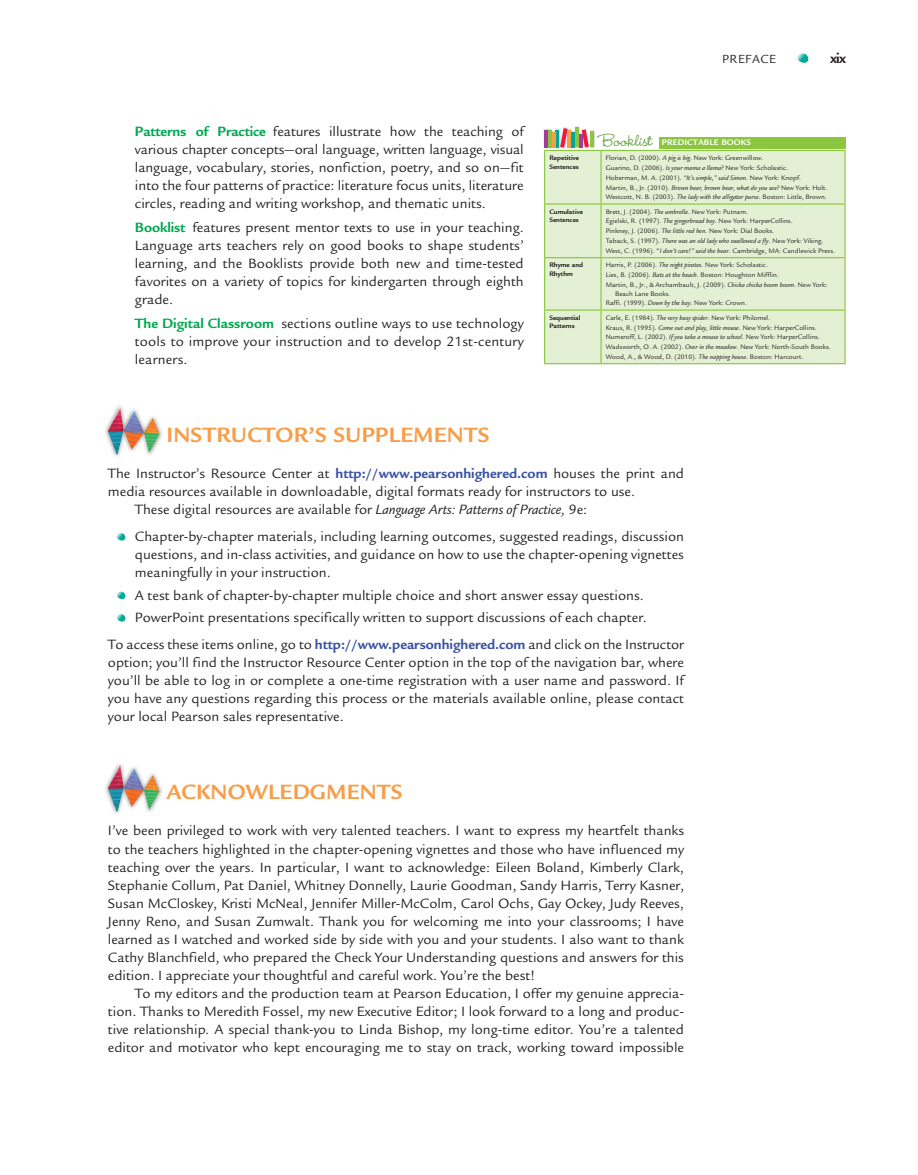
<style>
.page{position:relative;width:918px;height:1175px;background:#fff}
.page>*{position:absolute;margin:0;border:0;box-sizing:border-box;transform-origin:0 0}
.t1{font:700 22.5px "Legacy Sans Std";letter-spacing:.01em;color:#f89d48}
.t2{font:500 21.15px "Wendy LP Std";color:#5b9f37}
.t3{font:700 15px "Legacy Sans Std";color:#231f20}
.t4{font:14.7px/18px "Legacy Sans Std";color:#231f20;text-align:justify}
.t5{font:12.75px "Legacy Sans Std";color:#231f20}
.t6{font:700 8.7px "Legacy Sans Std";letter-spacing:.01em;color:#fff}
.t7{font:7.05px/9.8px "Legacy Sans Std";color:#231f20}
.t8{font:700 7.05px/8.7px "Legacy Sans Std";color:#231f20}
.s1{font-weight:700;color:#00a84e}
.s2{font-style:italic}
.s3{font-weight:700;color:#3a53a3}
</style>
<div class="page">
<svg style="left:797px;top:53px;width:12px;height:10px"></svg>
<svg style="left:117px;top:533px;width:9px;height:8px"></svg>
<svg style="left:117px;top:591px;width:9px;height:8px"></svg>
<svg style="left:117px;top:614px;width:9px;height:8px"></svg>
<div style="left:140px;top:414px;width:24px;height:43px;background:#231f20;opacity:.5"></div>
<img style="left:148px;top:418px;width:11px;height:35px">
<div style="left:104px;top:403px;width:24px;height:56px;background:#231f20;opacity:.5"></div>
<img style="left:108px;top:407px;width:16px;height:48px">
<div style="left:119px;top:407px;width:29px;height:47px;background:#231f20;opacity:.5"></div>
<img style="left:124px;top:411px;width:20px;height:38px">
<div style="left:140px;top:771px;width:24px;height:43px;background:#231f20;opacity:.5"></div>
<img style="left:148px;top:775px;width:11px;height:35px">
<div style="left:104px;top:760px;width:24px;height:56px;background:#231f20;opacity:.5"></div>
<img style="left:108px;top:764px;width:16px;height:48px">
<div style="left:119px;top:764px;width:29px;height:47px;background:#231f20;opacity:.5"></div>
<img style="left:124px;top:768px;width:20px;height:38px">
<div style="left:659px;top:137px;width:187px;height:11px;background:#8bc63e"></div>
<div style="left:543px;top:126px;width:53px;height:23px;background:#231f20;opacity:.3"></div>
<svg style="left:555px;top:130px;width:4px;height:17px"></svg>
<svg style="left:560px;top:128px;width:8px;height:20px"></svg>
<hr style="left:571px;top:132px;width:4px;height:15px;background:#00a895">
<hr style="left:567px;top:130px;width:4px;height:17px;background:#f89d48">
<hr style="left:590px;top:131px;width:4px;height:16px;background:#8bc63e">
<svg style="left:579px;top:129px;width:10px;height:18px"></svg>
<hr style="left:544px;top:130px;width:4px;height:17px;background:#a13d96">
<hr style="left:548px;top:130px;width:4px;height:17px;background:#8bc63e">
<hr style="left:575px;top:128px;width:4px;height:19px;background:#8bc63e">
<hr style="left:552px;top:132px;width:3px;height:15px;background:#f89d48">
<div style="left:545px;top:151px;width:299px;height:212px;background:#e4f0d4"></div>
<hr style="left:544px;top:150px;width:57px;height:1px;background:#8bc63e">
<hr style="left:544px;top:151px;width:1px;height:52px;background:#8bc63e">
<hr style="left:601px;top:150px;width:245px;height:1px;background:#8bc63e">
<hr style="left:600px;top:151px;width:2px;height:52px;background:#8bc63e">
<hr style="left:844px;top:151px;width:2px;height:52px;background:#8bc63e">
<hr style="left:544px;top:203px;width:57px;height:2px;background:#8bc63e">
<hr style="left:544px;top:205px;width:1px;height:52px;background:#8bc63e">
<hr style="left:601px;top:203px;width:245px;height:2px;background:#8bc63e">
<hr style="left:600px;top:205px;width:2px;height:52px;background:#8bc63e">
<hr style="left:844px;top:205px;width:2px;height:52px;background:#8bc63e">
<hr style="left:544px;top:257px;width:57px;height:1px;background:#8bc63e">
<hr style="left:544px;top:258px;width:1px;height:51px;background:#8bc63e">
<hr style="left:601px;top:257px;width:245px;height:1px;background:#8bc63e">
<hr style="left:600px;top:258px;width:2px;height:51px;background:#8bc63e">
<hr style="left:844px;top:258px;width:2px;height:51px;background:#8bc63e">
<hr style="left:544px;top:309px;width:57px;height:2px;background:#8bc63e">
<hr style="left:544px;top:311px;width:1px;height:52px;background:#8bc63e">
<hr style="left:601px;top:309px;width:245px;height:2px;background:#8bc63e">
<hr style="left:600px;top:311px;width:2px;height:52px;background:#8bc63e">
<hr style="left:844px;top:311px;width:2px;height:52px;background:#8bc63e">
<hr style="left:544px;top:363px;width:57px;height:1px;background:#8bc63e">
<hr style="left:601px;top:363px;width:245px;height:1px;background:#8bc63e">
<p class="t5" style="left:722px;top:52px;width:16px">Preface</p>
<p class="t3" style="left:830px;top:49px;width:18px">xix</p>
<p class="t4" style="left:135px;top:123px;width:390px"><span class="s1">Patterns of Practice</span> features illustrate how the teaching of various chapter concepts—oral language, written language, visual language, vocabulary, stories, nonfiction, poetry, and so on—fit into the four patterns of practice: literature focus units, literature circles, reading and writing workshop, and thematic units.</p>
<p class="t4" style="left:135px;top:219px;width:390px"><span class="s1">Booklist</span> features present mentor texts to use in your teaching.<br>Language arts teachers rely on good books to shape students’ learning, and the Booklists provide both new and time-tested favorites on a variety of topics for kindergarten through eighth grade.</p>
<p class="t4" style="left:135px;top:315px;width:390px"><span class="s1">The Digital Classroom</span> sections outline ways to use technology tools to improve your instruction and to develop 21st-century learners.</p>
<h2 class="t2" style="left:599px;top:129px;width:55px">Booklist</h2>
<p class="t6" style="left:662px;top:138px;width:90px">PRediCtABLe BOOKS</p>
<p class="t8" style="left:549px;top:153px;width:31px">Repetitive<br>Sentences</p>
<p class="t7" style="left:606px;top:153px;width:223px">Florian, D. (2000). <span class="s2">A pig is big</span>. New york: greenwillow.<br>guarino, D. (2006). <span class="s2">Is your mama a llama?</span> New york: Scholastic.<br>hoberman, M. A. (2001). <span class="s2">“It’s simple,” said Simon</span>. New york: Knopf.<br>Martin, B., Jr. (2010). <span class="s2">Brown bear, brown bear, what do you see?</span> New york: holt.<br>Westcott, N. B. (2003). <span class="s2">The lady with the alligator purse</span>. Boston: Little, Brown.</p>
<p class="t8" style="left:549px;top:207px;width:35px">Cumulative<br>Sentences</p>
<p class="t7" style="left:606px;top:207px;width:231px">Brett, J. (2004). <span class="s2">The umbrella</span>. New york: putnam.<br>Egielski, r. (1997). <span class="s2">The gingerbread boy</span>. New york: harperCollins.<br>pinkney, J. (2006). <span class="s2">The little red hen</span>. New york: Dial Books.<br>Taback, S. (1997). <span class="s2">There was an old lady who swallowed a fly</span>. New york: Viking.<br>West, C. (1996). “<span class="s2">I don’t care!” said the bear</span>. Cambridge, MA: Candlewick press.</p>
<p class="t8" style="left:549px;top:261px;width:35px">Rhyme and<br>Rhythm</p>
<p class="t7" style="left:606px;top:260px;width:223px">harris, p. (2006). <span class="s2">The night pirates</span>. New york: Scholastic.<br>Lies, B. (2006). <span class="s2">Bats at the beach</span>. Boston: houghton Mifflin.<br>Martin, B., Jr., &amp; Archambault, J. (2009). <span class="s2">Chicka chicka boom boom</span>. New york:</p>
<p class="t7" style="left:606px;top:288px;width:143px;text-indent:9px">Beach Lane Books.<br>raffi. (1999). <span class="s2">Down by the bay</span>. New york: Crown.</p>
<p class="t8" style="left:549px;top:313px;width:33px">Sequential<br>Patterns</p>
<p class="t7" style="left:606px;top:313px;width:227px">Carle, E. (1984). <span class="s2">The very busy spider</span>. New york: philomel.<br>Kraus, r. (1995). <span class="s2">Come out and play, little mouse</span>. New york: harperCollins.<br>Numeroff, L. (2002). <span class="s2">If you take a mouse to school</span>. New york: harperCollins.<br>Wadsworth, O. A. (2002). <span class="s2">Over in the meadow</span>. New york: North-South Books.<br>Wood, A., &amp; Wood, D. (2010). <span class="s2">The napping house</span>. Boston: harcourt.</p>
<h1 class="t1" style="left:166px;top:422px;width:325px">I nstructor’s Supplements</h1>
<p class="t4" style="left:108px;top:465px;width:578px">The Instructor’s Resource Center at <span class="s3">http://www.pearsonhighered.com</span> houses the print and</p>
<p class="t4" style="left:108px;top:483px;width:529px">media resources available in downloadable, digital formats ready for instructors to use.</p>
<p class="t4" style="left:135px;top:501px;width:454px">These digital resources are available for <span class="s2">Language Arts: Patterns of Practice,</span> 9e:</p>
<p class="t4" style="left:135px;top:528px;width:550px">Chapter-by-chapter materials, including learning outcomes, suggested readings, discussion questions, and in-class activities, and guidance on how to use the chapter-opening vignettes meaningfully in your instruction.</p>
<p class="t4" style="left:135px;top:584px;width:513px;line-height:22.5px">A test bank of chapter-by-chapter multiple choice and short answer essay questions.<br>PowerPoint presentations specifically written to support discussions of each chapter.</p>
<p class="t4" style="left:108px;top:636px;width:578px">To access these items online, go to <span class="s3">http://www.pearsonhighered.com</span> and click on the Instructor option; you’ll find the Instructor Resource Center option in the top of the navigation bar, where you’ll be able to log in or complete a one-time registration with a user name and password. If you have any questions regarding this process or the materials available online, please contact your local Pearson sales representative.</p>
<h1 class="t1" style="left:166px;top:779px;width:238px">Acknowledgments</h1>
<p class="t4" style="left:108px;top:822px;width:578px">I’ve been privileged to work with very talented teachers. I want to express my heartfelt thanks to the teachers highlighted in the chapter-opening vignettes and those who have influenced my teaching over the years. In particular, I want to acknowledge: Eileen Boland, Kimberly Clark, Stephanie Collum, Pat Daniel, Whitney Donnelly, Laurie Goodman, Sandy Harris, Terry Kasner, Susan McCloskey, Kristi McNeal, Jennifer Miller-McColm, Carol Ochs, Gay Ockey, Judy Reeves, Jenny Reno, and Susan Zumwalt. Thank you for welcoming me into your classrooms; I have learned as I watched and worked side by side with you and your students. I also want to thank Cathy Blanchfield, who prepared the Check Your Understanding questions and answers for this edition. I appreciate your thoughtful and careful work. You’re the best!</p>
<p class="t4" style="left:108px;top:984px;width:578px;text-indent:27px">To my editors and the production team at Pearson Education, I offer my genuine apprecia&shy;tion. Thanks to Meredith Fossel, my new Executive Editor; I look forward to a long and produc&shy;tive relationship. A special thank-you to Linda Bishop, my long-time editor. You’re a talented editor and motivator who kept encouraging me to stay on track, working toward impossible</p>
</div>
